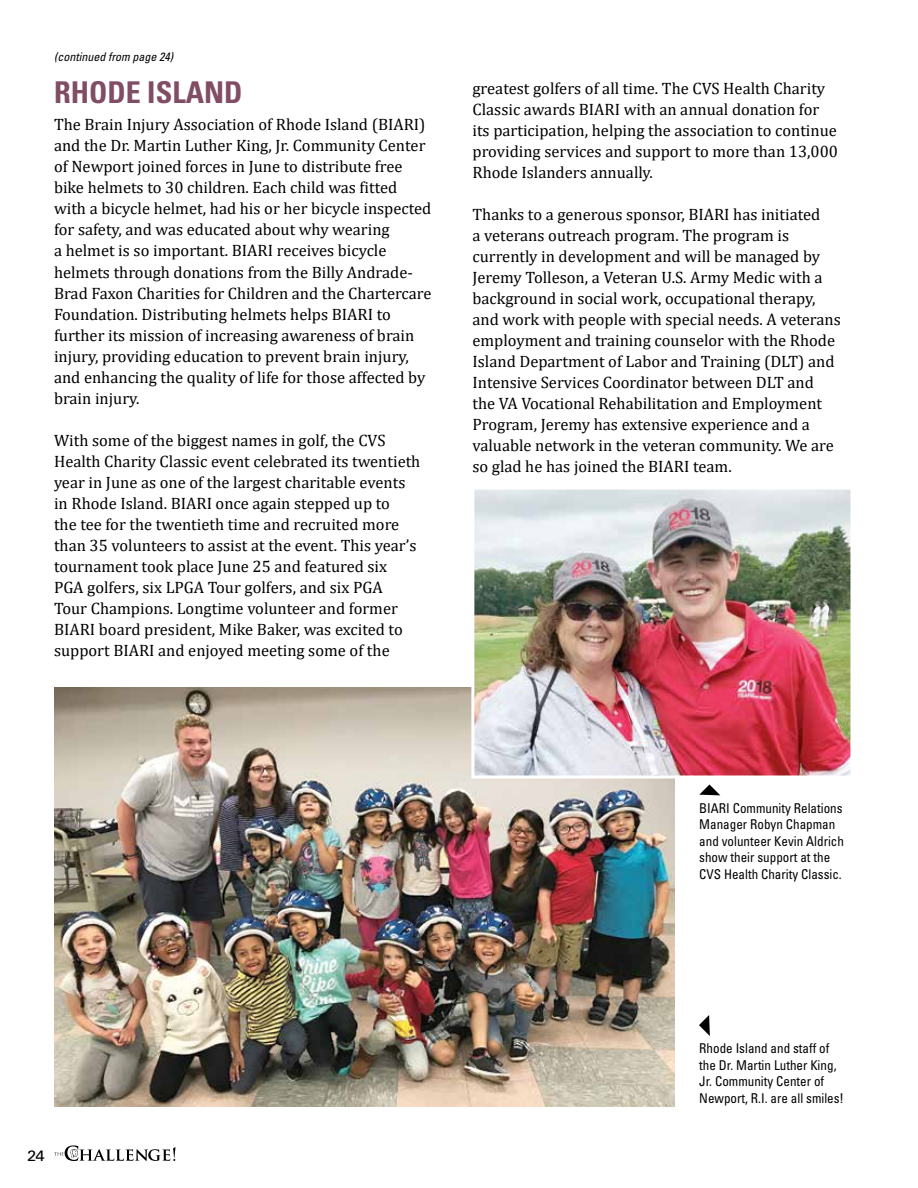
<style>
.page{position:relative;width:918px;height:1188px;background:#fff}
.page>*{position:absolute;margin:0;border:0;box-sizing:border-box;transform-origin:0 0}
.t1{font:700 condensed 30px "Univers LT Std";color:#814d64}
.t2{font:16.5px/21px "Cambria";color:#000}
.t3{font:15px "Univers LT Std";color:#000;scale:1.1 1}
.t4{font:condensed 13.5px/16.5px "Univers LT Std";color:#000}
.t5{font:italic condensed 12px "Univers LT Std";color:#000}
</style>
<div class="page">
<svg style="left:54px;top:1145px;width:122px;height:16px"></svg>
<img style="left:54px;top:688px;width:620px;height:419px">
<img style="left:475px;top:491px;width:375px;height:283px">
<div style="left:471px;top:487px;width:383px;height:291px;border:3px solid #fff"></div>
<svg style="left:699px;top:784px;width:21px;height:11px"></svg>
<svg style="left:699px;top:1015px;width:11px;height:21px"></svg>
<p class="t5" style="left:54px;top:49px;width:121px">(continued from page 24)</p>
<h1 class="t1" style="left:54px;top:74px;width:190px">RHODE ISLAND</h1>
<p class="t2" style="left:54px;top:114px;width:379px">The Brain Injury Association of Rhode Island (BIARI) and the Dr. Martin Luther King, Jr. Community Center of Newport joined forces in June to distribute free bike helmets to 30 children. Each child was fitted with a bicycle helmet, had his or her bicycle inspected for safety, and was educated about why wearing<br>a helmet is so important. BIARI receives bicycle helmets through donations from the Billy Andrade-Brad Faxon Charities for Children and the Chartercare Foundation. Distributing helmets helps BIARI to further its mission of increasing awareness of brain injury, providing education to prevent brain injury, and enhancing the quality of life for those affected by brain injury.</p>
<p class="t2" style="left:54px;top:429px;width:368px">With some of the biggest names in golf, the CVS Health Charity Classic event celebrated its twentieth year in June as one of the largest charitable events in Rhode Island. BIARI once again stepped up to<br>the tee for the twentieth time and recruited more than 35 volunteers to assist at the event. This year’s tournament took place June 25 and featured six PGA golfers, six LPGA Tour golfers, and six PGA<br>Tour Champions. Longtime volunteer and former BIARI board president, Mike Baker, was excited to support BIARI and enjoyed meeting some of the</p>
<p class="t2" style="left:472px;top:78px;width:367px">greatest golfers of all time. The CVS Health Charity Classic awards BIARI with an annual donation for its participation, helping the association to continue providing services and support to more than 13,000<br>Rhode Islanders annually.</p>
<p class="t2" style="left:472px;top:204px;width:370px">Thanks to a generous sponsor, BIARI has initiated<br>a veterans outreach program. The program is currently in development and will be managed by Jeremy Tolleson, a Veteran U.S. Army Medic with a background in social work, occupational therapy, and work with people with special needs. A veterans employment and training counselor with the Rhode Island Department of Labor and Training (DLT) and Intensive Services Coordinator between DLT and<br>the VA Vocational Rehabilitation and Employment Program, Jeremy has extensive experience and a valuable network in the veteran community. We are so glad he has joined the BIARI team.</p>
<p class="t4" style="left:699px;top:799px;width:146px">BIARI Community Relations<br>Manager Robyn Chapman and volunteer Kevin Aldrich show their support at the<br>CVS Health Charity Classic.</p>
<p class="t3" style="left:27px;top:1147px;width:17px">24</p>
<p class="t4" style="left:699px;top:1040px;width:146px">Rhode Island and staff of the Dr. Martin Luther King,<br>Jr. Community Center of<br>Newport, R.I. are all smiles!</p>
</div>
